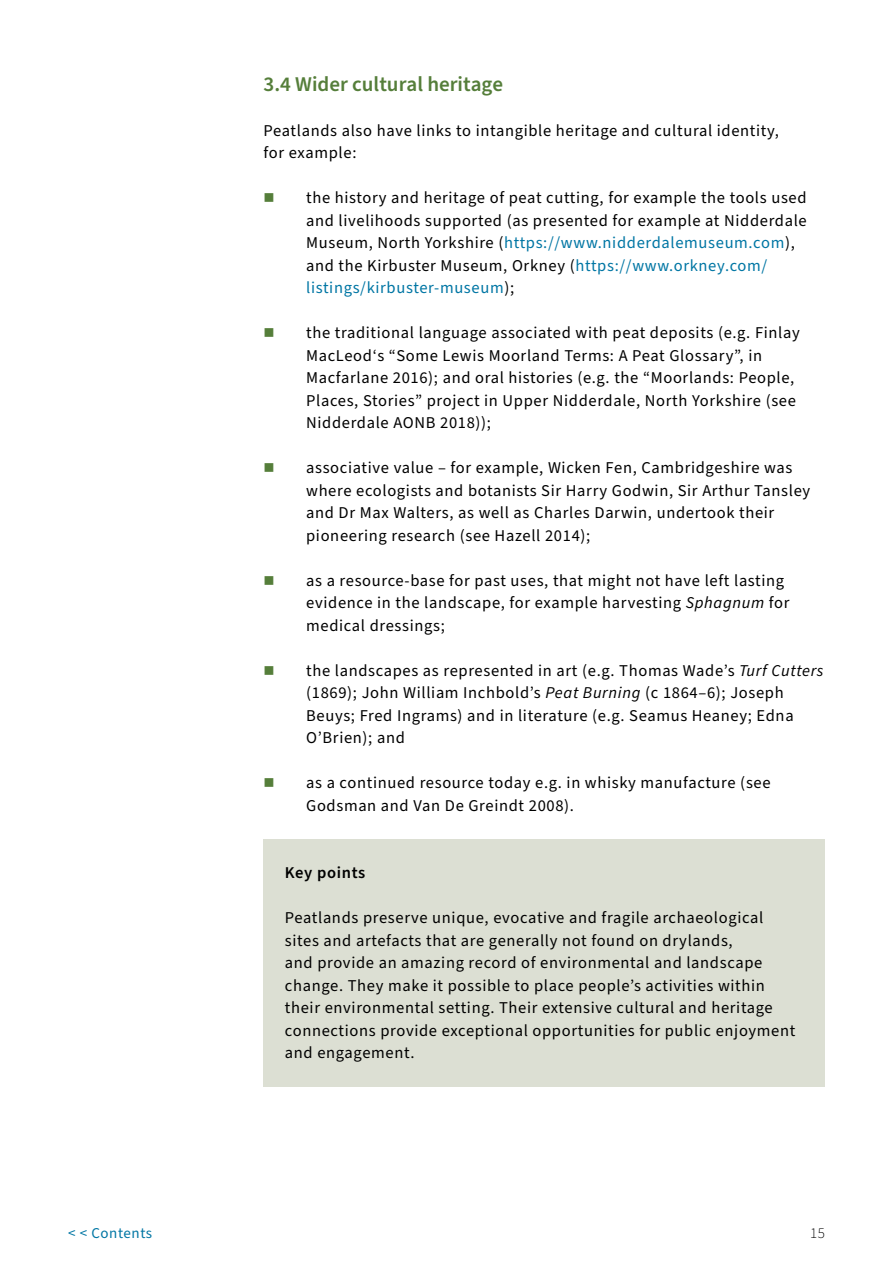
<style>
.page{position:relative;width:893px;height:1263px;background:#fff}
.page>*{position:absolute;margin:0;border:0;box-sizing:border-box;transform-origin:0 0}
.t1{font:600 21px "Source Sans Pro";color:#557e3a}
.Body_text_-_BULLETS{font:16.5px/22.5px "Source Sans Pro";letter-spacing:.04em;color:#000}
.Body_text_-_TEXT_BOX{font:16.5px/22.5px "Source Sans Pro";letter-spacing:.04em;color:#000}
.Body_text{font:16.5px/22.5px "Source Sans Pro";letter-spacing:.04em;color:#000}
.Body_text_-_TEXT_BOX-2{font:600 16.5px "Source Sans Pro";letter-spacing:.04em;color:#000}
.t2{font:15px "Source Sans Pro";letter-spacing:.04em;color:#0076a4}
.t3{font:300 15px "Source Sans Pro";color:#000}
.s1{color:#0076a4}
.s2{font-style:italic}
</style>
<div class="page">
<div style="left:264px;top:840px;width:561px;height:66px;background:#dcdfd3"></div>
<div style="left:264px;top:885px;width:561px;height:201px;background:#dcdfd3"></div>
<h2 class="t1" style="left:264px;top:70px;width:241px">3.4 Wider cultural heritage</h2>
<p class="Body_text" style="left:264px;top:119px;width:517px">Peatlands also have links to intangible heritage and cultural identity, for example:</p>
<p class="Body_text_-_BULLETS" style="left:306px;top:187px;width:502px">the history and heritage of peat cutting, for example the tools used and livelihoods supported (as presented for example at Nidderdale Museum, North Yorkshire (<span class="s1">https://www.nidderdalemuseum.com</span>), and the Kirbuster Museum, Orkney (<span class="s1">https://www.orkney.com/ listings/kirbuster-museum</span>);</p>
<p class="Body_text_-_BULLETS" style="left:306px;top:322px;width:495px">the traditional language associated with peat deposits (e.g. Finlay MacLeod‘s “Some Lewis Moorland Terms: A Peat Glossary”, in Macfarlane 2016); and oral histories (e.g. the “Moorlands: People, Places, Stories” project in Upper Nidderdale, North Yorkshire (see Nidderdale AONB 2018));</p>
<p class="Body_text_-_BULLETS" style="left:306px;top:457px;width:506px">associative value – for example, Wicken Fen, Cambridgeshire was where ecologists and botanists Sir Harry Godwin, Sir Arthur Tansley and Dr Max Walters, as well as Charles Darwin, undertook their pioneering research (see Hazell 2014);</p>
<p class="Body_text_-_BULLETS" style="left:306px;top:569px;width:485px">as a resource-base for past uses, that might not have left lasting evidence in the landscape, for example harvesting <span class="s2">Sphagnum</span> for medical dressings;</p>
<p class="Body_text_-_BULLETS" style="left:306px;top:659px;width:519px">the landscapes as represented in art (e.g. Thomas Wade’s <span class="s2">Turf Cutters </span>(1869); John William Inchbold’s <span class="s2">Peat Burning</span> (c 1864–6); Joseph Beuys; Fred Ingrams) and in literature (e.g. Seamus Heaney; Edna O’Brien); and</p>
<p class="Body_text_-_BULLETS" style="left:306px;top:772px;width:466px">as a continued resource today e.g. in whisky manufacture (see<br>Godsman and Van De Greindt 2008).</p>
<p class="Body_text_-_TEXT_BOX-2" style="left:285px;top:862px;width:82px">Key points</p>
<p class="Body_text_-_TEXT_BOX" style="left:285px;top:907px;width:512px">Peatlands preserve unique, evocative and fragile archaeological sites and artefacts that are generally not found on drylands,<br>and provide an amazing record of environmental and landscape change. They make it possible to place people’s activities within their environmental setting. Their extensive cultural and heritage connections provide exceptional opportunities for public enjoyment and engagement.</p>
<p class="t2" style="left:68px;top:1223px;width:86px">&lt; &lt; Contents</p>
<p class="t3" style="left:810px;top:1223px;width:16px">15</p>
</div>
